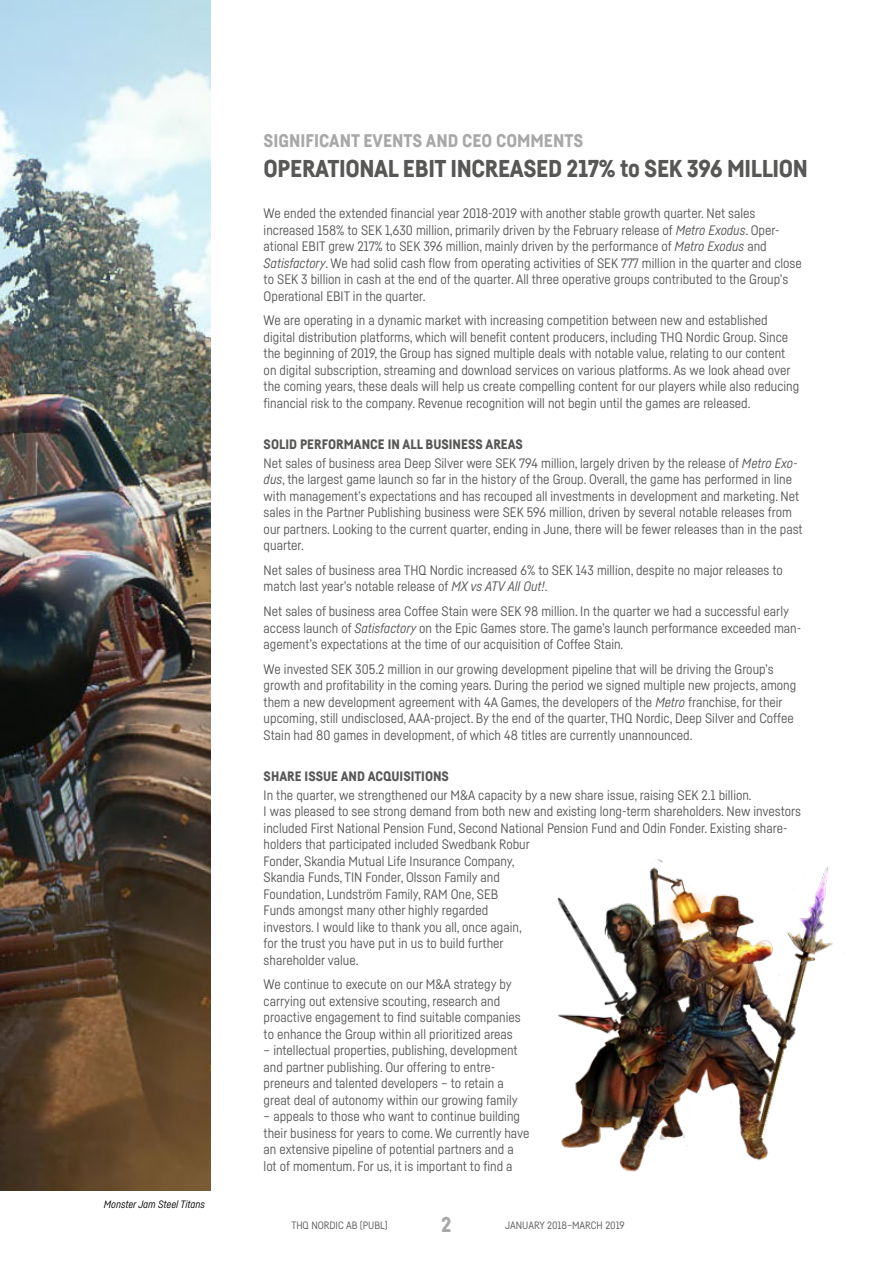
<style>
.page{position:relative;width:893px;height:1263px;background:#fff}
.page>*{position:absolute;margin:0;border:0;box-sizing:border-box;transform-origin:0 0}
.t1{font:900 24px "Fabrikat";letter-spacing:-.015em;color:#575756}
.t2{font:900 21px "Fabrikat";color:#a8a8a8}
.t3{font:900 18px "Fabrikat";color:#a8a8a8}
.t4{font:13.5px/16.5px "Fabrikat";color:#575756}
.t5{font:900 13.5px "Fabrikat";color:#575756}
.t6{font:10.5px "Fabrikat";color:#575756}
.t7{font:italic 10.5px "Fabrikat";color:#000}
.s1{font-style:italic}
.s2{font-weight:900}
</style>
<div class="page">
<img style="left:0;top:0;width:211px;height:1191px">
<img style="left:557px;top:859px;width:276px;height:313px">
<p class="t7" style="left:104px;top:1198px;width:103px">Monster Jam Steel Titans</p>
<h3 class="t3" style="left:264px;top:129px;width:321px">SIGNIFICANT EVENTS AND CEO COMMENTS</h3>
<h1 class="t1" style="left:264px;top:153px;width:546px">OPERATIONAL EBIT INCREASED 217% to SEK 396 MILLION</h1>
<p class="t4" style="left:264px;top:205px;width:540px">We ended the extended financial year 2018-2019 with another stable growth quarter. Net sales increased 158% to SEK 1,630 million, primarily driven by the February release of <span class="s1">Metro Exodus</span>. Oper&shy;ational EBIT grew 217% to SEK 396 million, mainly driven by the performance of <span class="s1">Metro Exodus</span> and <span class="s1">Satisfactory</span>. We had solid cash flow from operating activities of SEK 777 million in the quarter and close to SEK 3 billion in cash at the end of the quarter. All three operative groups contributed to the Group’s Operational EBIT in the quarter.</p>
<p class="t4" style="left:264px;top:312px;width:537px">We are operating in a dynamic market with increasing competition between new and established digital distribution platforms, which will benefit content producers, including THQ Nordic Group. Since the beginning of 2019, the Group has signed multiple deals with notable value, relating to our content on digital subscription, streaming and download services on various platforms. As we look ahead over the coming years, these deals will help us create compelling content for our players while also reducing financial risk to the company. Revenue recognition will not begin until the games are released.</p>
<p class="t4" style="left:264px;top:434px;width:535px;line-height:18.6px"><span class="s2">SOLID PERFORMANCE IN ALL BUSINESS AREAS<br></span>Net sales of business area Deep Silver were SEK 794 million, largely driven by the release of <span class="s1">Metro Exo-</span></p>
<p class="t4" style="left:264px;top:471px;width:541px"><span class="s1">dus</span>, the largest game launch so far in the history of the Group. Overall, the game has performed in line with management’s expectations and has recouped all investments in development and marketing. Net sales in the Partner Publishing business were SEK 596 million, driven by several notable releases from our partners. Looking to the current quarter, ending in June, there will be fewer releases than in the past quarter.</p>
<p class="t4" style="left:264px;top:561px;width:521px">Net sales of business area THQ Nordic increased 6% to SEK 143 million, despite no major releases to match last year’s notable release of <span class="s1">MX vs ATV All Out!</span>.</p>
<p class="t4" style="left:264px;top:603px;width:539px">Net sales of business area Coffee Stain were SEK 98 million. In the quarter we had a successful early access launch of <span class="s1">Satisfactory</span> on the Epic Games store. The game’s launch performance exceeded man&shy;agement’s expectations at the time of our acquisition of Coffee Stain.</p>
<p class="t4" style="left:264px;top:660px;width:534px">We invested SEK 305.2 million in our growing development pipeline that will be driving the Group’s growth and profitability in the coming years. During the period we signed multiple new projects, among them a new development agreement with 4A Games, the developers of the <span class="s1">Metro</span> franchise, for their upcoming, still undisclosed, AAA-project. By the end of the quarter, THQ Nordic, Deep Silver and Coffee Stain had 80 games in development, of which 48 titles are currently unannounced.</p>
<p class="t5" style="left:264px;top:768px;width:187px">SHARE ISSUE AND ACQUISITIONS</p>
<p class="t4" style="left:264px;top:786px;width:539px">In the quarter, we strengthened our M&amp;A capacity by a new share issue, raising SEK 2.1 billion.<br>I was pleased to see strong demand from both new and existing long-term shareholders. New investors included First National Pension Fund, Second National Pension Fund and Odin Fonder. Existing share&shy;holders that participated included Swedbank Robur<br>Fonder, Skandia Mutual Life Insurance Company,<br>Skandia Funds, TIN Fonder, Olsson Family and<br>Foundation, Lundström Family, RAM One, SEB<br>Funds amongst many other highly regarded<br>investors. I would like to thank you all, once again,<br>for the trust you have put in us to build further<br>shareholder value.</p>
<p class="t4" style="left:264px;top:976px;width:259px">We continue to execute on our M&amp;A strategy by carrying out extensive scouting, research and proactive engagement to find suitable companies to enhance the Group within all prioritized areas</p>
<p class="t4" style="left:264px;top:1042px;width:256px">– intellectual properties, publishing, development and partner publishing. Our offering to entre&shy;preneurs and talented developers – to retain a great deal of autonomy within our growing family</p>
<p class="t4" style="left:264px;top:1108px;width:267px">– appeals to those who want to continue building their business for years to come. We currently have an extensive pipeline of potential partners and a lot of momentum. For us, it is important to find a</p>
<p class="t6" style="left:291px;top:1219px;width:98px">THQ NORDIC AB (PUBL)</p>
<h2 class="t2" style="left:441px;top:1211px;width:12px">2</h2>
<p class="t6" style="left:505px;top:1219px;width:121px">JANUARY 2018–MARCH 2019</p>
</div>
